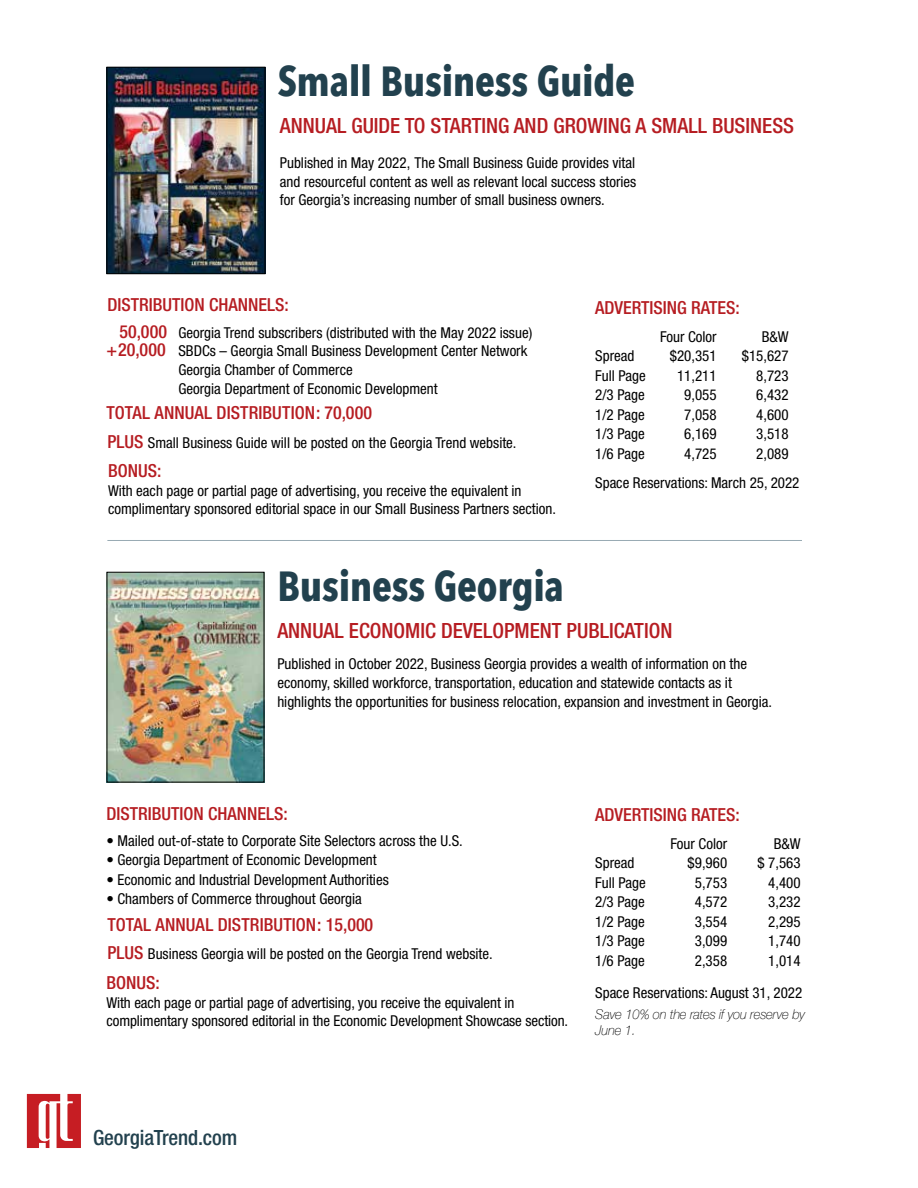
<style>
.page{position:relative;width:918px;height:1188px;background:#fff}
.page>*{position:absolute;margin:0;border:0;box-sizing:border-box;transform-origin:0 0}
.t1{font:700 42px "Avenir Next Condensed";letter-spacing:-.01em;color:#22414e}
.t2{font:500 condensed 21px "Helvetica Neue";color:#b61d22}
.t3{font:500 condensed 21px "Helvetica Neue";letter-spacing:-.005em;color:#22414e}
.t4{font:500 condensed 18px "Helvetica Neue";color:#b61d22}
.t5{font:condensed 15px/18.8px "Helvetica Neue";color:#000}
.t6{font:italic 100 13.5px/16.5px "Helvetica Neue";letter-spacing:-.01em;color:#000}
.s1{font-weight:500;font-size:18px;color:#b61d22}
</style>
<div class="page">
<svg style="left:27px;top:1094px;width:54px;height:54px"></svg>
<img style="left:108px;top:69px;width:155px;height:203px">
<div style="left:106px;top:67px;width:159px;height:207px;border:1px solid #000"></div>
<hr style="left:107px;top:540px;width:695px;height:1px;background:#99abb4">
<img style="left:109px;top:574px;width:154px;height:207px">
<div style="left:107px;top:572px;width:158px;height:211px;border:1px solid #000"></div>
<h1 class="t1" style="left:278px;top:56px;width:359px">Small Business Guide</h1>
<h2 class="t2" style="left:280px;top:113px;width:516px">ANNUAL GUIDE TO STARTING AND GROWING A SMALL BUSINESS</h2>
<p class="t5" style="left:280px;top:153px;width:358px;text-align:justify">Published in May 2022, The Small Business Guide provides vital and resourceful content as well as relevant local success stories for Georgia’s increasing number of small business owners.</p>
<p class="t4" style="left:107px;top:294px;width:183px">DISTRIBUTION CHANNELS:</p>
<p class="t5" style="left:119px;top:323px;width:414px"><span class="s1">50,000</span> Georgia Trend subscribers (distributed with the May 2022 issue)</p>
<p class="t5" style="left:106px;top:342px;width:422px"><span class="s1">+20,000</span> SBDCs – Georgia Small Business Development Center Network</p>
<p class="t5" style="left:178px;top:360px;width:176px">Georgia Chamber of Commerce</p>
<p class="t5" style="left:178px;top:379px;width:261px">Georgia Department of Economic Development</p>
<p class="t4" style="left:106px;top:402px;width:267px">TOTAL ANNUAL DISTRIBUTION: 70,000</p>
<p class="t5" style="left:108px;top:433px;width:410px"><span class="s1">PLUS</span> Small Business Guide will be posted on the Georgia Trend website.</p>
<p class="t4" style="left:108px;top:460px;width:55px">BONUS:</p>
<p class="t5" style="left:108px;top:481px;width:450px">With each page or partial page of advertising, you receive the equivalent in complimentary sponsored editorial space in our Small Business Partners section.</p>
<h1 class="t1" style="left:277px;top:561px;width:288px">Business Georgia</h1>
<p class="t4" style="left:595px;top:297px;width:146px">ADVERTISING RATES:</p>
<p class="t5" style="left:660px;top:327px;width:58px">Four Color</p>
<p class="t5" style="left:762px;top:327px;width:28px">B&amp;W</p>
<p class="t5" style="left:595px;top:346px;width:41px">Spread</p>
<p class="t5" style="left:670px;top:346px;width:48px">$20,351</p>
<p class="t5" style="left:742px;top:346px;width:48px">$15,627</p>
<p class="t5" style="left:595px;top:366px;width:52px">Full Page</p>
<p class="t5" style="left:677px;top:366px;width:41px">11,211</p>
<p class="t5" style="left:756px;top:366px;width:34px">8,723</p>
<p class="t5" style="left:595px;top:385px;width:51px">2/3 Page</p>
<p class="t5" style="left:684px;top:385px;width:34px">9,055</p>
<p class="t5" style="left:756px;top:385px;width:34px">6,432</p>
<p class="t5" style="left:595px;top:405px;width:51px">1/2 Page</p>
<p class="t5" style="left:684px;top:405px;width:34px">7,058</p>
<p class="t5" style="left:756px;top:405px;width:34px">4,600</p>
<p class="t5" style="left:595px;top:424px;width:51px">1/3 Page</p>
<p class="t5" style="left:684px;top:424px;width:34px">6,169</p>
<p class="t5" style="left:756px;top:424px;width:34px">3,518</p>
<p class="t5" style="left:595px;top:444px;width:51px">1/6 Page</p>
<p class="t5" style="left:684px;top:444px;width:34px">4,725</p>
<p class="t5" style="left:756px;top:444px;width:34px">2,089</p>
<p class="t5" style="left:595px;top:473px;width:206px">Space Reservations: March 25, 2022</p>
<h2 class="t2" style="left:277px;top:618px;width:397px">ANNUAL ECONOMIC DEVELOPMENT PUBLICATION</h2>
<p class="t5" style="left:277px;top:654px;width:496px">Published in October 2022, Business Georgia provides a wealth of information on the economy, skilled workforce, transportation, education and statewide contacts as it highlights the opportunities for business relocation, expansion and investment in Georgia.</p>
<p class="t4" style="left:106px;top:803px;width:183px">DISTRIBUTION CHANNELS:</p>
<p class="t5" style="left:106px;top:831px;width:358px">• Mailed out-of-state to Corporate Site Selectors across the U.S.</p>
<p class="t5" style="left:106px;top:851px;width:272px">• Georgia Department of Economic Development</p>
<p class="t5" style="left:106px;top:870px;width:284px">• Economic and Industrial Development Authorities</p>
<p class="t5" style="left:106px;top:890px;width:257px">• Chambers of Commerce throughout Georgia</p>
<p class="t4" style="left:108px;top:913px;width:267px">TOTAL ANNUAL DISTRIBUTION: 15,000</p>
<p class="t5" style="left:108px;top:945px;width:387px"><span class="s1">PLUS</span> Business Georgia will be posted on the Georgia Trend website.</p>
<p class="t4" style="left:106px;top:972px;width:55px">BONUS:</p>
<p class="t5" style="left:106px;top:993px;width:463px">With each page or partial page of advertising, you receive the equivalent in complimentary sponsored editorial in the Economic Development Showcase section.</p>
<p class="t4" style="left:595px;top:804px;width:146px">ADVERTISING RATES:</p>
<p class="t5" style="left:671px;top:834px;width:58px">Four Color</p>
<p class="t5" style="left:774px;top:834px;width:28px">B&amp;W</p>
<p class="t5" style="left:595px;top:853px;width:41px">Spread</p>
<p class="t5" style="left:688px;top:853px;width:41px">$9,960</p>
<p class="t5" style="left:758px;top:853px;width:45px">$ 7,563</p>
<p class="t5" style="left:595px;top:873px;width:52px">Full Page</p>
<p class="t5" style="left:695px;top:873px;width:34px">5,753</p>
<p class="t5" style="left:768px;top:873px;width:34px">4,400</p>
<p class="t5" style="left:595px;top:892px;width:51px">2/3 Page</p>
<p class="t5" style="left:695px;top:892px;width:34px">4,572</p>
<p class="t5" style="left:768px;top:892px;width:34px">3,232</p>
<p class="t5" style="left:595px;top:912px;width:51px">1/2 Page</p>
<p class="t5" style="left:695px;top:912px;width:34px">3,554</p>
<p class="t5" style="left:768px;top:912px;width:34px">2,295</p>
<p class="t5" style="left:595px;top:931px;width:51px">1/3 Page</p>
<p class="t5" style="left:695px;top:931px;width:34px">3,099</p>
<p class="t5" style="left:768px;top:931px;width:34px">1,740</p>
<p class="t5" style="left:595px;top:951px;width:51px">1/6 Page</p>
<p class="t5" style="left:695px;top:951px;width:34px">2,358</p>
<p class="t5" style="left:595px;top:944px;width:209px;line-height:32.2px;text-align:right">1,014<br>Space Reservations: August 31, 2022</p>
<p class="t6" style="left:595px;top:1005px;width:211px">Save 10% on the rates if you reserve by<br>June 1.</p>
<h2 class="t3" style="left:93px;top:1125px;width:146px">GeorgiaTrend.com</h2>
</div>
